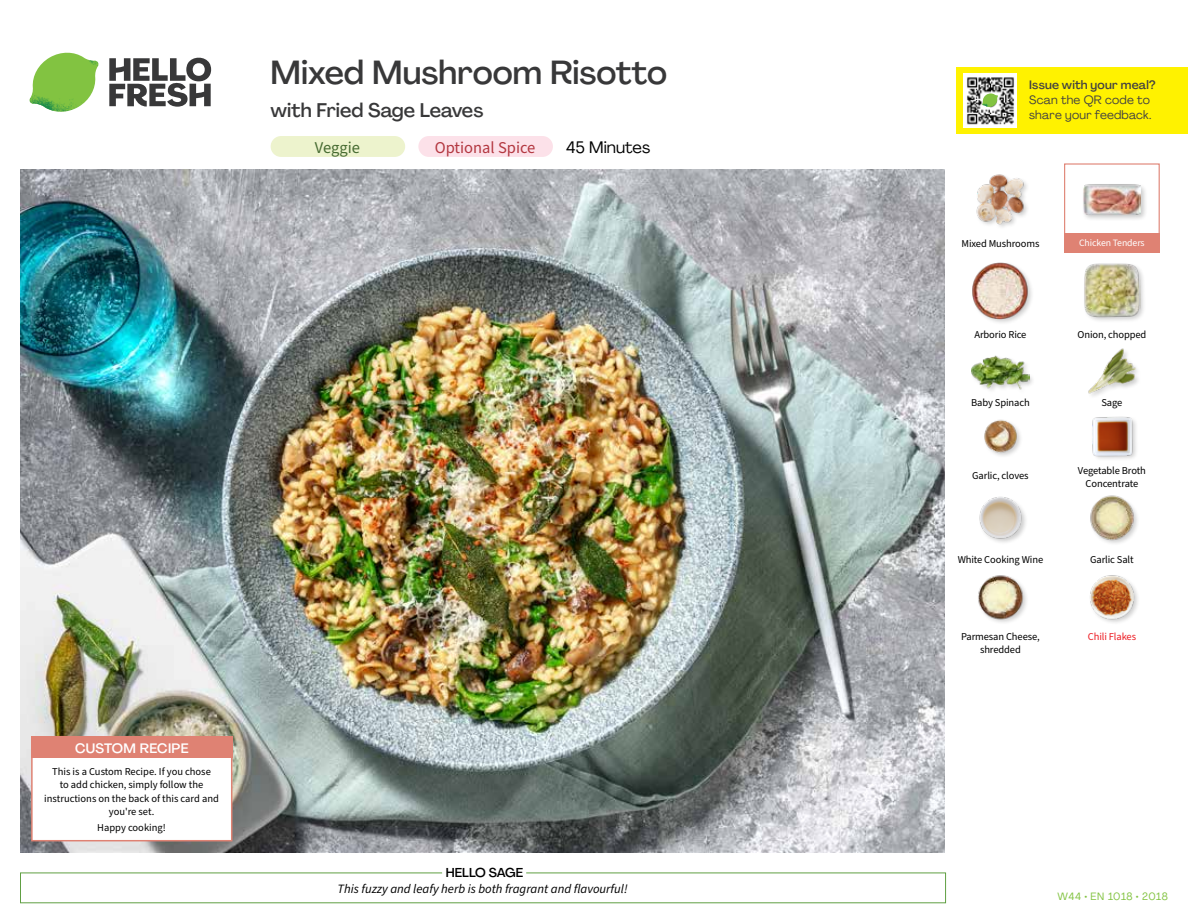
<style>
.page{position:relative;width:1188px;height:918px;background:#fff}
.page>*{position:absolute;margin:0;border:0;box-sizing:border-box;transform-origin:0 0}
.t1{font:500 33px "Agrandir";letter-spacing:-.005em;color:#383839}
.t2{font:500 19.5px "Agrandir";color:#383839}
.t3{font:16.5px "Source Sans Pro";color:#b33841}
.t4{font:16.5px "Agrandir";color:#000}
.t5{font:16.5px "Source Sans Pro";color:#476b32}
.t6{font:500 13.5px "Agrandir";letter-spacing:.02em;color:#fff}
.t7{font:italic 12.75px "Source Sans Pro";color:#000}
.t8{font:500 12.75px "Agrandir";color:#000}
.t9{font:12px/15px "Agrandir";letter-spacing:.02em;color:#414042}
.t10{font:500 12px "Agrandir";letter-spacing:.02em;color:#414042}
.t11{font:10.5px/13.5px "Source Sans Pro";letter-spacing:-.01em;color:#000;text-align:center}
.t12{font:10.5px "Agrandir";letter-spacing:.05em;color:#82c341}
.t13{font:10.5px "Source Sans Pro";letter-spacing:-.01em;color:#ed1d24}
.t14{font:9.75px "Source Sans Pro";letter-spacing:-.01em;color:#fff}
</style>
<div class="page">
<svg style="left:109px;top:57px;width:102px;height:50px"></svg>
<svg style="left:34px;top:53px;width:62px;height:40px"></svg>
<img style="left:67px;top:53px;width:32px;height:26px">
<img style="left:33px;top:75px;width:59px;height:11px">
<img style="left:29px;top:79px;width:61px;height:33px">
<img style="left:65px;top:86px;width:27px;height:25px">
<div style="left:20px;top:873px;width:926px;height:30px;border:1px solid #609f43"></div>
<div style="left:442px;top:865px;width:84px;height:15px;background:#fff"></div>
<img style="left:21px;top:170px;width:924px;height:682px">
<div style="left:418px;top:136px;width:135px;height:21px;background:#fce1e9;border-radius:10px"></div>
<div style="left:271px;top:136px;width:134px;height:21px;background:#edf3cd;border-radius:10px"></div>
<img style="left:1090px;top:575px;width:48px;height:48px">
<img style="left:978px;top:575px;width:49px;height:48px">
<img style="left:1090px;top:495px;width:48px;height:49px">
<img style="left:979px;top:496px;width:47px;height:47px">
<img style="left:1092px;top:416px;width:44px;height:43px">
<img style="left:984px;top:419px;width:37px;height:37px">
<img style="left:1088px;top:348px;width:50px;height:48px">
<div style="left:970px;top:354px;width:66px;height:41px;background:#000;opacity:.2"></div>
<img style="left:972px;top:354px;width:57px;height:41px">
<div style="left:1083px;top:263px;width:63px;height:60px;background:#000;opacity:.2"></div>
<img style="left:1083px;top:263px;width:58px;height:56px">
<div style="left:971px;top:262px;width:63px;height:63px;background:#000;opacity:.2"></div>
<img style="left:972px;top:262px;width:57px;height:57px">
<div style="left:1082px;top:183px;width:66px;height:38px;background:#000;opacity:.2"></div>
<img style="left:1083px;top:183px;width:58px;height:38px">
<img style="left:976px;top:174px;width:51px;height:53px">
<div style="left:1064px;top:163px;width:96px;height:73px;border:1px solid #df8273"></div>
<div style="left:1064px;top:234px;width:96px;height:19px;background:#df8273"></div>
<div style="left:31px;top:737px;width:201px;height:104px;background:#fff;border:2px solid #df8273"></div>
<div style="left:31px;top:737px;width:202px;height:21px;background:#df8273"></div>
<div style="left:956px;top:67px;width:232px;height:67px;background:#fff200"></div>
<img style="left:964px;top:74px;width:52px;height:54px">
<svg style="left:982px;top:93px;width:16px;height:14px"></svg>
<h1 class="t1" style="left:271px;top:52px;width:398px">Mixed Mushroom Risotto</h1>
<h2 class="t2" style="left:271px;top:98px;width:214px">with Fried Sage Leaves</h2>
<h3 class="t5" style="left:315px;top:136px;width:47px">Veggie</h3>
<h3 class="t3" style="left:435px;top:136px;width:102px">Optional Spice</h3>
<h3 class="t4" style="left:566px;top:137px;width:86px">45 Minutes</h3>
<p class="t6" style="left:75px;top:739px;width:115px">CUSTOM RECIPE</p>
<p class="t11" style="left:44px;top:765px;width:176px">This is a Custom Recipe. If you chose<br>to add chicken, simply follow the instructions on the back of this card and you're set.</p>
<p class="t11" style="left:97px;top:821px;width:70px">Happy cooking!</p>
<p class="t8" style="left:446px;top:864px;width:79px">HELLO SAGE</p>
<p class="t7" style="left:338px;top:880px;width:292px">This fuzzy and leafy herb is both fragrant and flavourful!</p>
<p class="t10" style="left:1029px;top:77px;width:128px">Issue with your meal?</p>
<p class="t9" style="left:1029px;top:92px;width:124px">Scan the QR code to share your feedback.</p>
<p class="t11" style="left:962px;top:237px;width:79px">Mixed Mushrooms</p>
<p class="t14" style="left:1079px;top:237px;width:67px">Chicken Tenders</p>
<p class="t11" style="left:974px;top:329px;width:54px">Arborio Rice</p>
<p class="t11" style="left:1077px;top:328px;width:70px">Onion, chopped</p>
<p class="t11" style="left:971px;top:396px;width:60px">Baby Spinach</p>
<p class="t11" style="left:1101px;top:396px;width:22px">Sage</p>
<p class="t11" style="left:972px;top:469px;width:58px">Garlic, cloves</p>
<p class="t11" style="left:1078px;top:464px;width:70px">Vegetable Broth<br>Concentrate</p>
<p class="t11" style="left:958px;top:553px;width:87px">White Cooking Wine</p>
<p class="t11" style="left:1090px;top:553px;width:45px">Garlic Salt</p>
<p class="t11" style="left:961px;top:630px;width:80px">Parmesan Cheese, shredded</p>
<p class="t13" style="left:1088px;top:629px;width:50px">Chili Flakes</p>
<p class="t12" style="left:1058px;top:890px;width:112px">W44 • EN 1018 • 2018</p>
</div>
